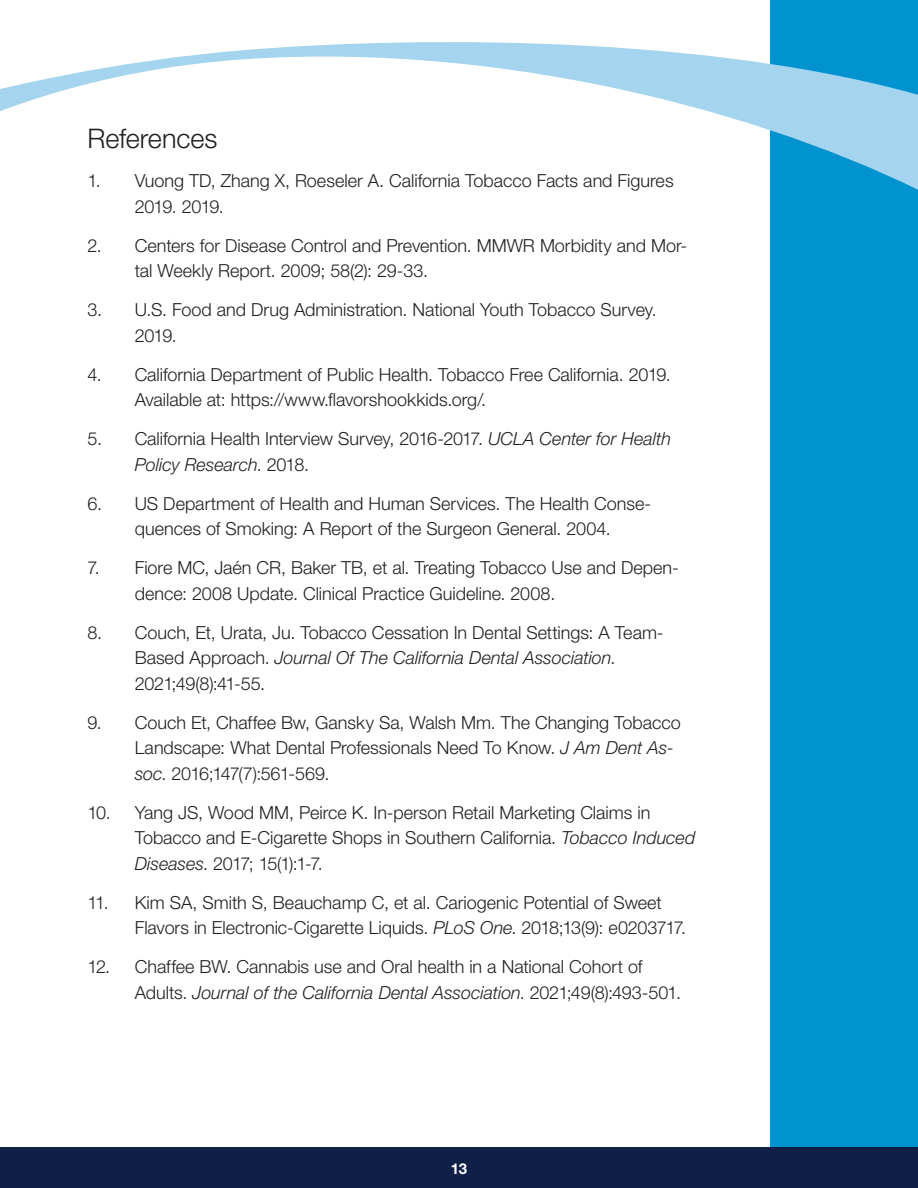
<style>
.page{position:relative;width:918px;height:1188px;background:#fff}
.page>*{position:absolute;margin:0;border:0;box-sizing:border-box;transform-origin:0 0}
.Heading1{font:300 27px "Helvetica Neue LT Std";letter-spacing:-.005em;color:#231f20}
.t1{font:300 18px/25.5px "Helvetica Neue LT Std";color:#231f20}
.t2{font:700 15px "Helvetica Neue LT Std";color:#fff}
.s1{font-style:italic}
</style>
<div class="page">
<div style="left:770px;top:0;width:148px;height:1153px;background:#0093d0"></div>
<div style="left:0;top:1147px;width:918px;height:41px;background:#101f46"></div>
<svg style="left:0;top:42px;width:918px;height:148px"></svg>
<p class="Heading1" style="left:87px;top:122px;width:131px">References</p>
<p class="t1" style="left:135px;top:168px;width:540px;text-indent:-47px">1. Vuong TD, Zhang X, Roeseler A. California Tobacco Facts and Figures<br>2019. 2019.</p>
<p class="t1" style="left:135px;top:232px;width:554px;text-indent:-47px">2. Centers for Disease Control and Prevention. MMWR Morbidity and Mor&shy;tal Weekly Report. 2009; 58(2): 29-33.</p>
<p class="t1" style="left:135px;top:297px;width:524px;text-indent:-47px">3. U.S. Food and Drug Administration. National Youth Tobacco Survey.<br>2019.</p>
<p class="t1" style="left:135px;top:361px;width:538px;text-indent:-47px">4. California Department of Public Health. Tobacco Free California. 2019.<br>Available at: https://www.flavorshookkids.org/.</p>
<p class="t1" style="left:135px;top:426px;width:538px;text-indent:-47px">5. California Health Interview Survey, 2016-2017. <span class="s1">UCLA Center for Health<br>Policy Research</span>. 2018.</p>
<p class="t1" style="left:87px;top:490px;width:565px;text-align:center">6. US Department of Health and Human Services. The Health Conse&shy;quences of Smoking: A Report of the Surgeon General. 2004.</p>
<p class="t1" style="left:135px;top:555px;width:546px;text-indent:-47px">7. Fiore MC, Jaén CR, Baker TB, et al. Treating Tobacco Use and Depen&shy;dence: 2008 Update. Clinical Practice Guideline. 2008.</p>
<p class="t1" style="left:135px;top:619px;width:530px;text-indent:-47px">8. Couch, Et, Urata, Ju. Tobacco Cessation In Dental Settings: A Team-<br>Based Approach. <span class="s1">Journal Of The California Dental Association</span>.<br>2021;49(8):41-55.</p>
<p class="t1" style="left:135px;top:709px;width:547px;text-indent:-47px">9. Couch Et, Chaffee Bw, Gansky Sa, Walsh Mm. The Changing Tobacco<br>Landscape: What Dental Professionals Need To Know. <span class="s1">J Am Dent As&shy;soc</span>. 2016;147(7):561-569.</p>
<p class="t1" style="left:135px;top:799px;width:562px;text-indent:-47px">10. Yang JS, Wood MM, Peirce K. In-person Retail Marketing Claims in<br>Tobacco and E-Cigarette Shops in Southern California. <span class="s1">Tobacco Induced<br>Diseases</span>. 2017; 15(1):1-7.</p>
<p class="t1" style="left:135px;top:889px;width:553px;text-indent:-47px">11. Kim SA, Smith S, Beauchamp C, et al. Cariogenic Potential of Sweet<br>Flavors in Electronic-Cigarette Liquids. <span class="s1">PLoS One</span>. 2018;13(9): e0203717.</p>
<p class="t1" style="left:135px;top:954px;width:548px;text-indent:-47px">12. Chaffee BW. Cannabis use and Oral health in a National Cohort of<br>Adults. <span class="s1">Journal of the California Dental Association</span>. 2021;49(8):493-501.</p>
<p class="t2" style="left:451px;top:1159px;width:18px">13</p>
</div>
